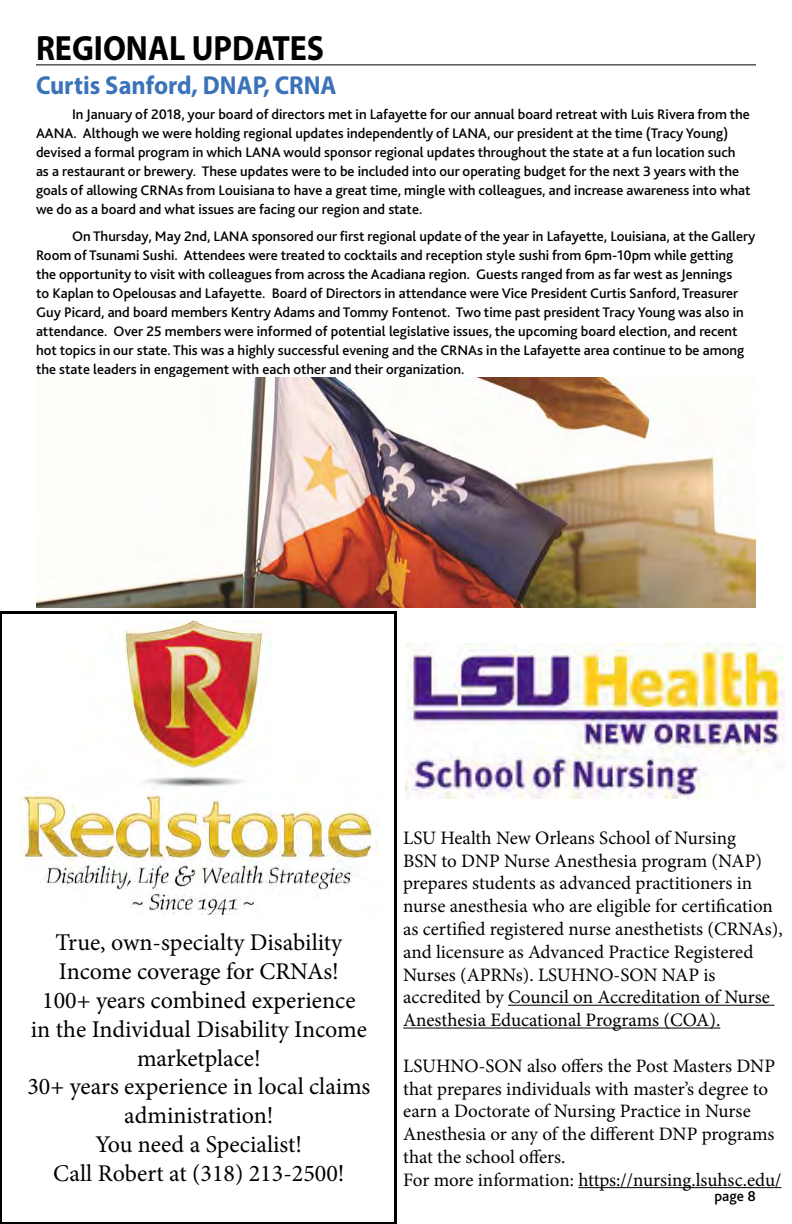
<style>
.page{position:relative;width:792px;height:1224px;background:#fff}
.page>*{position:absolute;margin:0;border:0;box-sizing:border-box;transform-origin:0 0}
.t1{font:700 35.2px "Myriad Pro";color:#000;scale:.91 1}
.t2{font:700 26px "Myriad Pro";color:#3b73b9;scale:.94 1}
.t3{font:24px/28.8px "Minion Pro";color:#000;text-align:center}
.t4{font:19px/22.8px "Minion Pro";color:#000}
.t5{font:500 15px "Bliss 2";color:#000}
.t6{font:500 14.5px/19px "Bliss 2";color:#000}
</style>
<div class="page">
<hr style="left:36px;top:64px;width:720px;height:1px;background:#000">
<img style="left:36px;top:377px;width:720px;height:231px">
<svg style="left:0;top:611px;width:397px;height:613px"></svg>
<hr style="left:508px;top:1005px;width:266px;height:1px;background:#000">
<hr style="left:403px;top:1028px;width:317px;height:1px;background:#000">
<hr style="left:578px;top:1187px;width:204px;height:1px;background:#000">
<img style="left:406px;top:644px;width:379px;height:154px">
<h1 class="t1" style="left:36px;top:25px;width:318px">REGIONAL UPDATES</h1>
<h2 class="t2" style="left:36px;top:68px;width:321px">Curtis Sanford, DNAP, CRNA</h2>
<p class="t6" style="left:36px;top:104px;width:716px;text-indent:36px">In January of 2018, your board of directors met in Lafayette for our annual board retreat with Luis Rivera from the AANA. Although we were holding regional updates independently of LANA, our president at the time (Tracy Young) devised a formal program in which LANA would sponsor regional updates throughout the state at a fun location such as a restaurant or brewery. These updates were to be included into our operating budget for the next 3 years with the goals of allowing CRNAs from Louisiana to have a great time, mingle with colleagues, and increase awareness into what we do as a board and what issues are facing our region and state.</p>
<p class="t6" style="left:36px;top:226px;width:721px;text-indent:36px">On Thursday, May 2nd, LANA sponsored our first regional update of the year in Lafayette, Louisiana, at the Gallery Room of Tsunami Sushi. Attendees were treated to cocktails and reception style sushi from 6pm-10pm while getting the opportunity to visit with colleagues from across the Acadiana region. Guests ranged from as far west as Jennings<br>to Kaplan to Opelousas and Lafayette. Board of Directors in attendance were Vice President Curtis Sanford, Treasurer Guy Picard, and board members Kentry Adams and Tommy Fontenot. Two time past president Tracy Young was also in attendance. Over 25 members were informed of potential legislative issues, the upcoming board election, and recent hot topics in our state. This was a highly successful evening and the CRNAs in the Lafayette area continue to be among the state leaders in engagement with each other and their organization.</p>
<p class="t3" style="left:27px;top:928px;width:345px">True, own-specialty Disability<br>Income coverage for CRNAs!<br>100+ years combined experience<br>in the Individual Disability Income marketplace!<br>30+ years experience in local claims administration!<br>You need a Specialist!<br>Call Robert at (318) 213-2500!</p>
<p class="t4" style="left:403px;top:826px;width:381px">LSU Health New Orleans School of Nursing<br>BSN to DNP Nurse Anesthesia program (NAP) prepares students as advanced practitioners in nurse anesthesia who are eligible for certification as certified registered nurse anesthetists (CRNAs), and licensure as Advanced Practice Registered Nurses (APRNs). LSUHNO-SON NAP is accredited by Council on Accreditation of Nurse Anesthesia Educational Programs (COA).</p>
<p class="t4" style="left:403px;top:1054px;width:380px">LSUHNO-SON also offers the Post Masters DNP that prepares individuals with master’s degree to earn a Doctorate of Nursing Practice in Nurse Anesthesia or any of the different DNP programs that the school offers.<br>For more information: https://nursing.lsuhsc.edu/</p>
<p class="t5" style="left:715px;top:1187px;width:43px">page 8</p>
</div>
